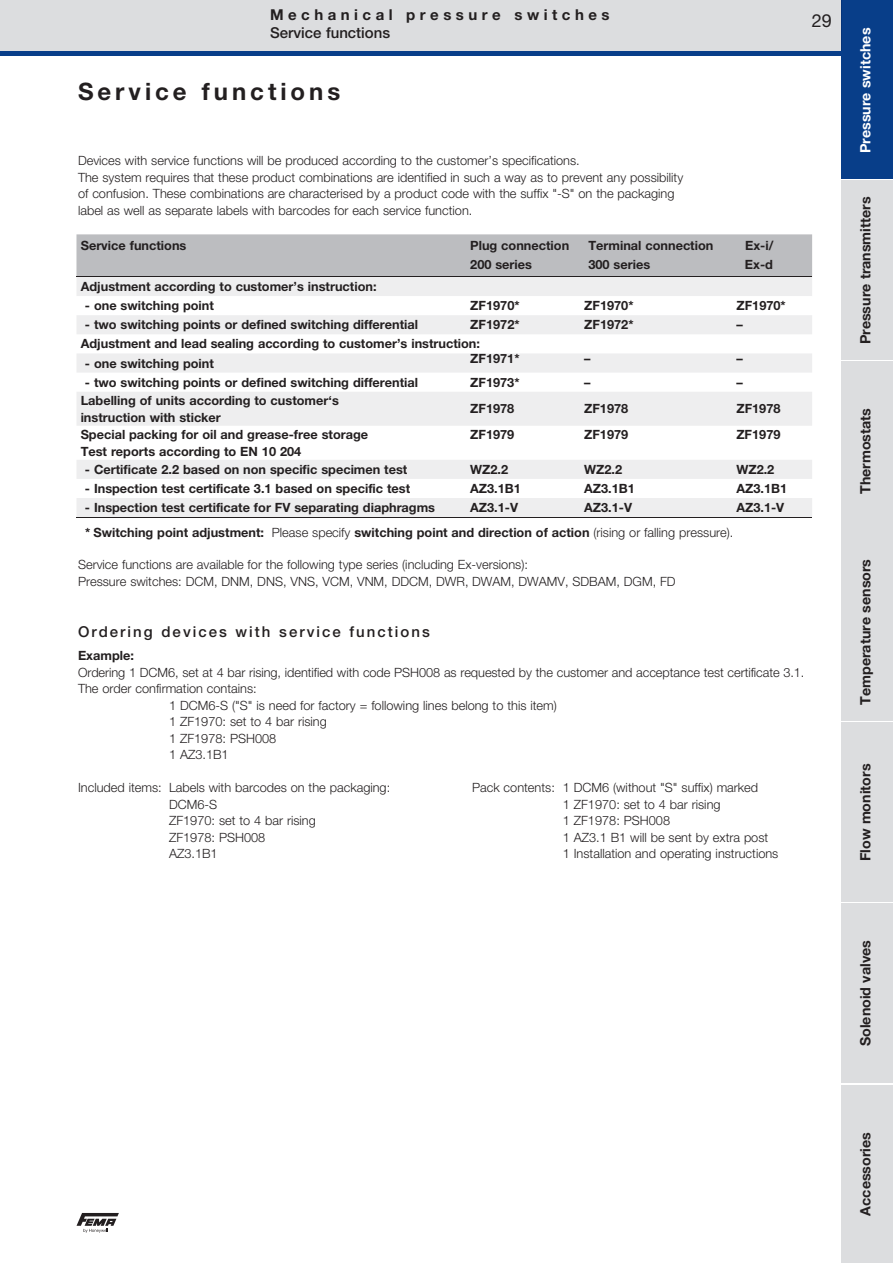
<style>
.page{position:relative;width:893px;height:1263px;background:#fff}
.page>*{position:absolute;margin:0;border:0;box-sizing:border-box;transform-origin:0 0}
.t1{font:700 24px "Helvetica Neue LT Pro";letter-spacing:.165em;color:#231f20}
.t2{font:18px "Helvetica Neue LT Pro";color:#231f20}
.t3{font:500 15px "Helvetica Neue LT Pro";letter-spacing:.135em;color:#231f20}
.t4{font:700 15px "Helvetica Neue LT Pro";letter-spacing:.3em;color:#231f20}
.t5{font:500 15px "Helvetica Neue LT Pro";color:#231f20}
.t6{font:700 14.25px "Helvetica Neue LT Pro";color:#231f20}
.t7{font:700 14.25px "Helvetica Neue LT Pro";color:#fff}
.t8{font:300 12.75px/16.5px "Helvetica Neue LT Pro";color:#231f20}
.t9{font:700 12.75px/16.5px "Helvetica Neue LT Pro";color:#231f20}
.s1{font-weight:300}
</style>
<div class="page">
<div style="left:842px;top:1084px;width:51px;height:179px;background:#dcdddf"></div>
<div style="left:842px;top:0;width:51px;height:180px;background:#083e89"></div>
<div style="left:842px;top:180px;width:51px;height:181px;background:#dcdddf"></div>
<hr style="left:842px;top:360px;width:51px;height:2px;background:#fff">
<div style="left:842px;top:361px;width:51px;height:180px;background:#dcdddf"></div>
<div style="left:842px;top:542px;width:51px;height:180px;background:#dcdddf"></div>
<div style="left:842px;top:722px;width:51px;height:181px;background:#dcdddf"></div>
<hr style="left:842px;top:902px;width:51px;height:2px;background:#fff">
<div style="left:842px;top:903px;width:51px;height:180px;background:#dcdddf"></div>
<svg style="left:77px;top:1213px;width:42px;height:20px"></svg>
<div style="left:0;top:0;width:842px;height:51px;background:#dcdddf"></div>
<div style="left:812px;top:14px;width:19px;height:13px;background:#dcdddf"></div>
<hr style="left:0;top:51px;width:842px;height:4px;background:#083e89">
<svg style="left:77px;top:278px;width:735px;height:239px;fill:#eeeeef"></svg>
<svg style="left:76px;top:234px;width:736px;height:44px;background:#babbbe"></svg>
<hr style="left:737px;top:277px;width:75px;height:1px;background:#231f20">
<hr style="left:76px;top:517px;width:390px;height:1px;background:#231f20">
<hr style="left:466px;top:517px;width:114px;height:1px;background:#231f20">
<hr style="left:580px;top:517px;width:152px;height:1px;background:#231f20">
<hr style="left:737px;top:517px;width:75px;height:1px;background:#231f20">
<p class="t4" style="left:270px;top:5px;width:341px">Mechanical pressure switches</p>
<p class="t5" style="left:270px;top:24px;width:122px">Service functions</p>
<h1 class="t1" style="left:78px;top:77px;width:264px">Service functions</h1>
<h2 class="t2" style="left:812px;top:10px;width:22px">29</h2>
<p class="t8" style="left:78px;top:152px;width:607px">Devices with service functions will be produced according to the customer’s specifications.<br>The system requires that these product combinations are identified in such a way as to prevent any possibility of confusion. These combinations are characterised by a product code with the suffix "-S" on the packaging label as well as separate labels with barcodes for each service function.</p>
<p class="t9" style="left:81px;top:236px;width:107px">Service functions</p>
<p class="t9" style="left:470px;top:236px;width:101px">Plug connection</p>
<p class="t9" style="left:588px;top:236px;width:126px">Terminal connection</p>
<p class="t9" style="left:745px;top:236px;width:30px">Ex-i/</p>
<p class="t9" style="left:470px;top:256px;width:63px">200 series</p>
<p class="t9" style="left:588px;top:256px;width:63px">300 series</p>
<p class="t9" style="left:745px;top:256px;width:30px">Ex-d</p>
<p class="t9" style="left:81px;top:278px;width:297px">Adjustment according to customer’s instruction:</p>
<p class="t9" style="left:85px;top:297px;width:131px">- one switching point</p>
<p class="t9" style="left:470px;top:297px;width:51px">ZF1970*</p>
<p class="t9" style="left:584px;top:297px;width:51px">ZF1970*</p>
<p class="t9" style="left:736px;top:297px;width:51px">ZF1970*</p>
<p class="t9" style="left:85px;top:316px;width:335px">- two switching points or defined switching differential</p>
<p class="t9" style="left:470px;top:316px;width:51px">ZF1972*</p>
<p class="t9" style="left:584px;top:316px;width:51px">ZF1972*</p>
<p class="t9" style="left:736px;top:316px;width:8px">–</p>
<p class="t9" style="left:81px;top:335px;width:401px">Adjustment and lead sealing according to customer’s instruction:</p>
<p class="t9" style="left:85px;top:354px;width:131px">- one switching point</p>
<p class="t9" style="left:470px;top:350px;width:51px">ZF1971*</p>
<p class="t9" style="left:584px;top:350px;width:8px">–</p>
<p class="t9" style="left:736px;top:350px;width:8px">–</p>
<p class="t9" style="left:85px;top:374px;width:335px">- two switching points or defined switching differential</p>
<p class="t9" style="left:470px;top:374px;width:51px">ZF1973*</p>
<p class="t9" style="left:584px;top:374px;width:8px">–</p>
<p class="t9" style="left:736px;top:374px;width:8px">–</p>
<p class="t9" style="left:81px;top:392px;width:260px">Labelling of units according to customer‘s instruction with sticker</p>
<p class="t9" style="left:470px;top:400px;width:46px">ZF1978</p>
<p class="t9" style="left:584px;top:400px;width:46px">ZF1978</p>
<p class="t9" style="left:736px;top:400px;width:46px">ZF1978</p>
<p class="t9" style="left:81px;top:426px;width:289px">Special packing for oil and grease-free storage<br>Test reports according to EN 10 204</p>
<p class="t9" style="left:470px;top:426px;width:46px">ZF1979</p>
<p class="t9" style="left:584px;top:426px;width:46px">ZF1979</p>
<p class="t9" style="left:736px;top:426px;width:46px">ZF1979</p>
<p class="t9" style="left:85px;top:461px;width:324px">- Certificate 2.2 based on non specific specimen test</p>
<p class="t9" style="left:470px;top:461px;width:40px">WZ2.2</p>
<p class="t9" style="left:584px;top:461px;width:40px">WZ2.2</p>
<p class="t9" style="left:736px;top:461px;width:40px">WZ2.2</p>
<p class="t9" style="left:85px;top:480px;width:327px">- Inspection test certificate 3.1 based on specific test</p>
<p class="t9" style="left:470px;top:480px;width:52px">AZ3.1B1</p>
<p class="t9" style="left:584px;top:480px;width:52px">AZ3.1B1</p>
<p class="t9" style="left:736px;top:480px;width:52px">AZ3.1B1</p>
<p class="t9" style="left:85px;top:499px;width:352px">- Inspection test certificate for FV separating diaphragms</p>
<p class="t9" style="left:470px;top:499px;width:49px">AZ3.1-V</p>
<p class="t9" style="left:584px;top:499px;width:49px">AZ3.1-V</p>
<p class="t9" style="left:736px;top:499px;width:49px">AZ3.1-V</p>
<p class="t9" style="left:85px;top:524px;width:650px">* Switching point adjustment: <span class="s1">Please specify</span> switching point and direction of action <span class="s1">(rising or falling pressure).</span></p>
<p class="t8" style="left:78px;top:556px;width:599px">Service functions are available for the following type series (including Ex-versions):<br>Pressure switches: DCM, DNM, DNS, VNS, VCM, VNM, DDCM, DWR, DWAM, DWAMV, SDBAM, DGM, FD</p>
<p class="t3" style="left:78px;top:622px;width:353px">Ordering devices with service functions</p>
<p class="t9" style="left:78px;top:647px;width:57px">Example:</p>
<p class="t8" style="left:78px;top:663px;width:728px">Ordering 1 DCM6, set at 4 bar rising, identified with code PSH008 as requested by the customer and acceptance test certificate 3.1.</p>
<p class="t8" style="left:78px;top:680px;width:180px">The order confirmation contains:</p>
<p class="t8" style="left:169px;top:696px;width:389px">1 DCM6-S ("S" is need for factory = following lines belong to this item)</p>
<p class="t8" style="left:169px;top:713px;width:159px">1 ZF1970: set to 4 bar rising</p>
<p class="t8" style="left:169px;top:729px;width:109px">1 ZF1978: PSH008</p>
<p class="t8" style="left:169px;top:746px;width:61px">1 AZ3.1B1</p>
<p class="t8" style="left:78px;top:779px;width:314px">Included items: Labels with barcodes on the packaging:</p>
<p class="t8" style="left:472px;top:779px;width:288px">Pack contents: 1 DCM6 (without "S" suffix) marked</p>
<p class="t8" style="left:169px;top:795px;width:50px">DCM6-S</p>
<p class="t8" style="left:563px;top:795px;width:159px">1 ZF1970: set to 4 bar rising</p>
<p class="t8" style="left:169px;top:812px;width:148px">ZF1970: set to 4 bar rising</p>
<p class="t8" style="left:563px;top:812px;width:109px">1 ZF1978: PSH008</p>
<p class="t8" style="left:169px;top:828px;width:98px">ZF1978: PSH008</p>
<p class="t8" style="left:563px;top:828px;width:207px">1 AZ3.1 B1 will be sent by extra post</p>
<p class="t8" style="left:169px;top:845px;width:50px">AZ3.1B1</p>
<p class="t8" style="left:563px;top:845px;width:217px">1 Installation and operating instructions</p>
<p class="t7" style="left:856px;top:153px;width:127px;rotate:-90deg">Pressure switches</p>
<p class="t6" style="left:856px;top:344px;width:149px;rotate:-90deg">Pressure transmitters</p>
<p class="t6" style="left:856px;top:494px;width:88px;rotate:-90deg">Thermostats</p>
<p class="t6" style="left:856px;top:705px;width:147px;rotate:-90deg">Temperature sensors</p>
<p class="t6" style="left:856px;top:861px;width:99px;rotate:-90deg">Flow monitors</p>
<p class="t6" style="left:856px;top:1046px;width:108px;rotate:-90deg">Solenoid valves</p>
<p class="t6" style="left:856px;top:1215px;width:85px;rotate:-90deg">Accessories</p>
</div>
